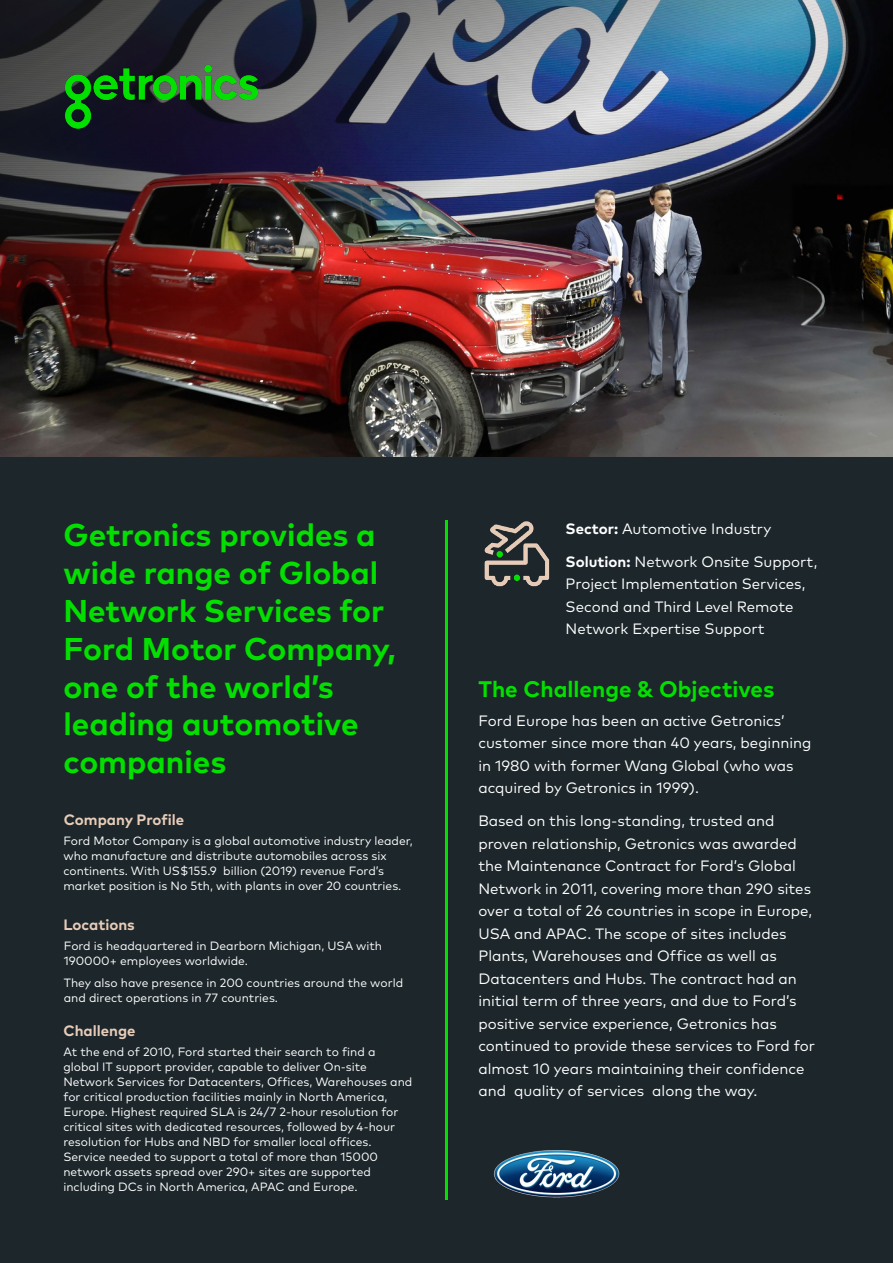
<style>
.page{position:relative;width:893px;height:1263px;background:#fff}
.page>*{position:absolute;margin:0;border:0;box-sizing:border-box;transform-origin:0 0}
.t1{font:700 31.5px/37.8px "Mark Pro";color:#03e000}
.t2{font:700 22.5px "Mark Pro";color:#03e000}
.t3{font:15px/22.5px "Mark Pro";color:#fff}
.t4{font:700 15px "Mark Pro";color:#e8ccb8}
.t5{font:12px/15px "Mark Pro";color:#fff}
.s1{font-weight:700}
</style>
<div class="page">
<img style="left:0;top:0;width:893px;height:457px">
<img style="left:0;top:0;width:817px;height:445px">
<div style="left:0;top:457px;width:893px;height:806px;background:#1c262b"></div>
<img style="left:64px;top:64px;width:224px;height:80px">
<img style="left:493px;top:1150px;width:127px;height:48px">
<img style="left:484px;top:521px;width:66px;height:66px">
<hr style="left:445px;top:520px;width:3px;height:679px;background:#03e000">
<h1 class="t1" style="left:63px;top:514px;width:334px">Getronics provides a wide range of Global<br>Network Services for<br>Ford Motor Company, one of the world’s leading automotive companies</h1>
<p class="t3" style="left:566px;top:516px;width:207px"><span class="s1">Sector:</span> Automotive Industry</p>
<p class="t3" style="left:566px;top:549px;width:253px"><span class="s1">Solution:</span> Network Onsite Support,<br>Project Implementation Services,<br>Second and Third Level Remote<br>Network Expertise Support</p>
<h2 class="t2" style="left:478px;top:672px;width:298px">The Challenge &amp; Objectives</h2>
<p class="t3" style="left:478px;top:708px;width:334px">Ford Europe has been an active Getronics’ customer since more than 40 years, beginning in 1980 with former Wang Global (who was acquired by Getronics in 1999).</p>
<p class="t3" style="left:478px;top:809px;width:338px">Based on this long-standing, trusted and proven relationship, Getronics was awarded the Maintenance Contract for Ford’s Global Network in 2011, covering more than 290 sites over a total of 26 countries in scope in Europe, USA and APAC. The scope of sites includes Plants, Warehouses and Office as well as Datacenters and Hubs. The contract had an initial term of three years, and due to Ford’s positive service experience, Getronics has continued to provide these services to Ford for almost 10 years maintaining their confidence and quality of services along the way.</p>
<p class="t4" style="left:64px;top:809px;width:122px">Company Profile</p>
<p class="t5" style="left:63px;top:832px;width:351px">Ford Motor Company is a global automotive industry leader, who manufacture and distribute automobiles across six continents. With US$155.9 billion (2019) revenue Ford’s market position is No 5th, with plants in over 20 countries.</p>
<p class="t4" style="left:63px;top:913px;width:73px">Locations</p>
<p class="t5" style="left:64px;top:937px;width:320px">Ford is headquartered in Dearborn Michigan, USA with<br>190000+ employees worldwide.</p>
<p class="t5" style="left:64px;top:975px;width:341px">They also have presence in 200 countries around the world and direct operations in 77 countries.</p>
<p class="t4" style="left:63px;top:1019px;width:74px">Challenge</p>
<p class="t5" style="left:63px;top:1043px;width:350px">At the end of 2010, Ford started their search to find a global IT support provider, capable to deliver On-site Network Services for Datacenters, Offices, Warehouses and for critical production facilities mainly in North America, Europe. Highest required SLA is 24/7 2-hour resolution for critical sites with dedicated resources, followed by 4-hour resolution for Hubs and NBD for smaller local offices.<br>Service needed to support a total of more than 15000 network assets spread over 290+ sites are supported including DCs in North America, APAC and Europe.</p>
</div>
